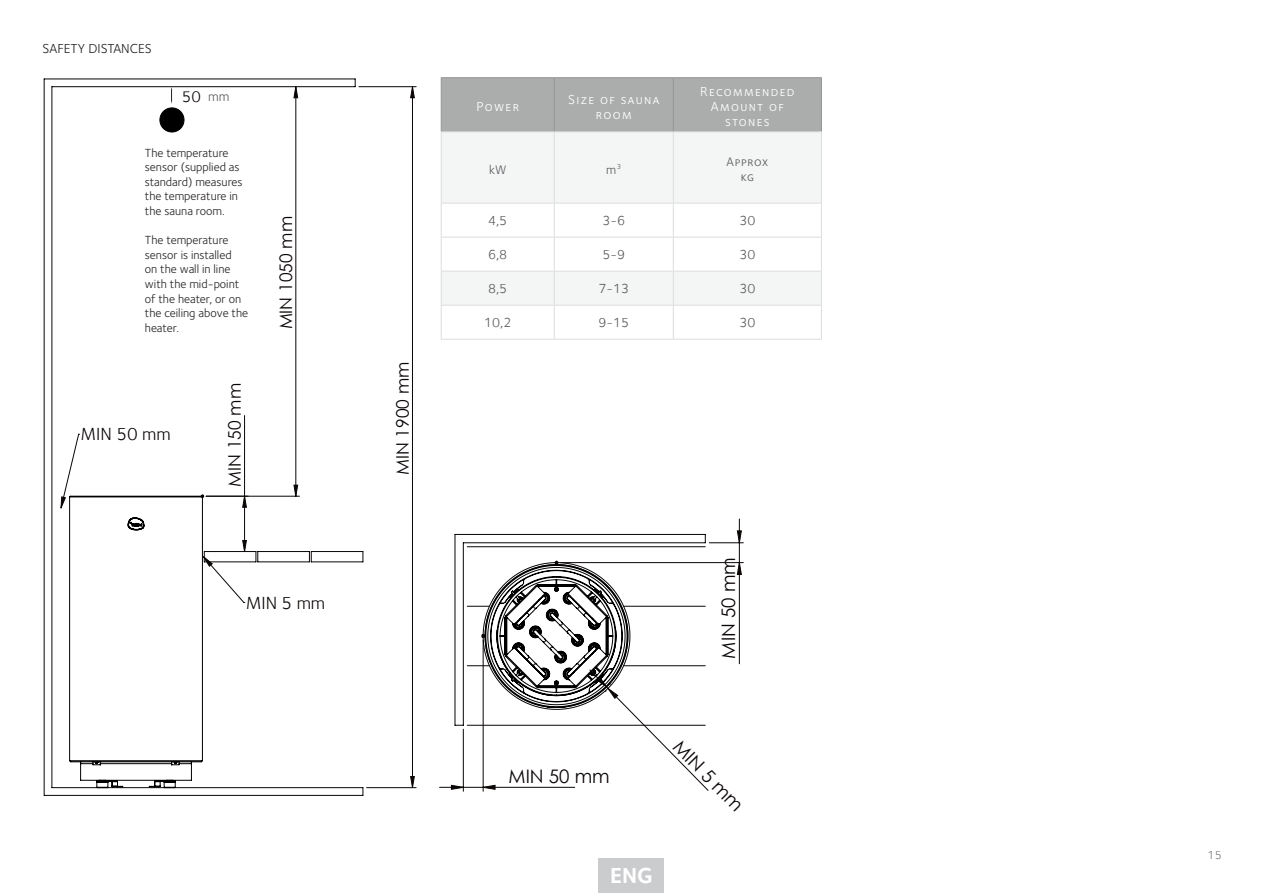
<style>
.page{position:relative;width:1263px;height:893px;background:#fff}
.page>*{position:absolute;margin:0;border:0;box-sizing:border-box;transform-origin:0 0}
.t1{font:700 22.5px "Foundry Sterling OT2";color:#fff}
.t2{font:18.6px "Century Gothic";color:#0a0605}
.t3{font:18px "Foundry Sterling";color:#0a0605}
.t4{font:17.4px "Century Gothic";color:#0a0605}
.t5{font:16.05px "Foundry Sterling";color:#0a0605}
.t6{font:13.5px/15px "Foundry Sterling OT2";letter-spacing:.1em;color:#fff;text-align:center}
.t7{font:13.5px "Foundry Sterling";color:#57585a}
.t8{font:13.5px "Foundry Sterling OT2";color:#231f20}
.t9{font:13.5px "Foundry Sterling OT2";color:#57585a}
.t10{font:12.75px/15px "Foundry Sterling OT2";letter-spacing:.045em;color:#57585a;text-align:center}
.t11{font:12.15px/14.5px "Foundry Sterling OT2";color:#231f20}
.t12{font:12px "Foundry Sterling";color:#787a7d}
</style>
<div class="page">
<div style="left:599px;top:858px;width:65px;height:35px;background:#cbccce"></div>
<hr style="left:52px;top:787px;width:311px;height:1px;background:#0a0605">
<hr style="left:52px;top:87px;width:1px;height:701px;background:#0a0605">
<hr style="left:52px;top:86px;width:303px;height:1px;background:#0a0605">
<hr style="left:44px;top:795px;width:319px;height:1px;background:#0a0605">
<hr style="left:204px;top:551px;width:52px;height:1px;background:#0a0605">
<hr style="left:204px;top:561px;width:52px;height:1px;background:#0a0605">
<hr style="left:44px;top:79px;width:1px;height:716px;background:#0a0605">
<hr style="left:44px;top:79px;width:311px;height:1px;background:#0a0605">
<hr style="left:258px;top:561px;width:51px;height:1px;background:#0a0605">
<svg style="left:256px;top:551px;width:2px;height:11px"></svg>
<hr style="left:258px;top:551px;width:51px;height:1px;background:#0a0605">
<hr style="left:311px;top:551px;width:52px;height:1px;background:#0a0605">
<svg style="left:309px;top:551px;width:3px;height:11px"></svg>
<hr style="left:311px;top:561px;width:52px;height:1px;background:#0a0605">
<hr style="left:206px;top:496px;width:93px;height:1px;background:#0a0605">
<hr style="left:367px;top:787px;width:49px;height:1px;background:#0a0605">
<hr style="left:359px;top:86px;width:57px;height:1px;background:#0a0605">
<hr style="left:244px;top:416px;width:1px;height:80px;background:#0a0605">
<svg style="left:410px;top:86px;width:5px;height:702px"></svg>
<svg style="left:60px;top:433px;width:187px;height:356px"></svg>
<div style="left:160px;top:108px;width:24px;height:24px;background:#000;border-radius:50%"></div>
<div style="left:160px;top:108px;width:24px;height:24px;border:1px solid #000;border-radius:50%"></div>
<svg style="left:171px;top:87px;width:1px;height:17px"></svg>
<svg style="left:293px;top:86px;width:5px;height:411px"></svg>
<hr style="left:455px;top:534px;width:1px;height:191px;background:#0a0605">
<hr style="left:455px;top:534px;width:250px;height:1px;background:#0a0605">
<hr style="left:463px;top:542px;width:242px;height:1px;background:#0a0605">
<hr style="left:463px;top:543px;width:1px;height:182px;background:#0a0605">
<hr style="left:467px;top:546px;width:238px;height:1px;background:#0a0605">
<hr style="left:560px;top:562px;width:183px;height:1px;background:#0a0605">
<hr style="left:709px;top:542px;width:34px;height:1px;background:#0a0605">
<hr style="left:739px;top:563px;width:1px;height:101px;background:#0a0605">
<svg style="left:736px;top:519px;width:6px;height:56px"></svg>
<svg style="left:439px;top:560px;width:270px;height:231px"></svg>
<div style="left:442px;top:78px;width:379px;height:54px;background:#abadad"></div>
<div style="left:442px;top:133px;width:379px;height:70px;background:#f4f5f5"></div>
<svg style="left:442px;top:236px;width:379px;height:103px"></svg>
<hr style="left:441px;top:77px;width:113px;height:1px;background:#939598">
<hr style="left:441px;top:78px;width:1px;height:54px;background:#939598">
<hr style="left:554px;top:77px;width:119px;height:1px;background:#939598">
<hr style="left:554px;top:78px;width:1px;height:54px;background:#939598">
<hr style="left:673px;top:77px;width:149px;height:1px;background:#939598">
<hr style="left:673px;top:78px;width:1px;height:54px;background:#939598">
<hr style="left:821px;top:78px;width:1px;height:54px;background:#939598">
<hr style="left:441px;top:132px;width:113px;height:1px;background:#dcdddf">
<hr style="left:441px;top:132px;width:1px;height:71px;background:#dcdddf">
<hr style="left:554px;top:132px;width:119px;height:1px;background:#dcdddf">
<hr style="left:554px;top:132px;width:1px;height:71px;background:#dcdddf">
<hr style="left:673px;top:132px;width:149px;height:1px;background:#dcdddf">
<hr style="left:673px;top:132px;width:1px;height:71px;background:#dcdddf">
<hr style="left:821px;top:132px;width:1px;height:71px;background:#dcdddf">
<hr style="left:441px;top:203px;width:113px;height:1px;background:#dcdddf">
<hr style="left:441px;top:203px;width:1px;height:34px;background:#dcdddf">
<hr style="left:554px;top:203px;width:119px;height:1px;background:#dcdddf">
<hr style="left:554px;top:203px;width:1px;height:34px;background:#dcdddf">
<hr style="left:673px;top:203px;width:149px;height:1px;background:#dcdddf">
<hr style="left:673px;top:203px;width:1px;height:34px;background:#dcdddf">
<hr style="left:821px;top:203px;width:1px;height:34px;background:#dcdddf">
<hr style="left:441px;top:237px;width:113px;height:1px;background:#dcdddf">
<hr style="left:441px;top:238px;width:1px;height:33px;background:#dcdddf">
<hr style="left:554px;top:237px;width:119px;height:1px;background:#dcdddf">
<hr style="left:554px;top:238px;width:1px;height:33px;background:#dcdddf">
<hr style="left:673px;top:237px;width:149px;height:1px;background:#dcdddf">
<hr style="left:673px;top:238px;width:1px;height:33px;background:#dcdddf">
<hr style="left:821px;top:238px;width:1px;height:33px;background:#dcdddf">
<hr style="left:441px;top:271px;width:113px;height:1px;background:#dcdddf">
<hr style="left:441px;top:272px;width:1px;height:33px;background:#dcdddf">
<hr style="left:554px;top:271px;width:119px;height:1px;background:#dcdddf">
<hr style="left:554px;top:272px;width:1px;height:33px;background:#dcdddf">
<hr style="left:673px;top:271px;width:149px;height:1px;background:#dcdddf">
<hr style="left:673px;top:272px;width:1px;height:33px;background:#dcdddf">
<hr style="left:821px;top:272px;width:1px;height:33px;background:#dcdddf">
<hr style="left:441px;top:305px;width:113px;height:1px;background:#dcdddf">
<hr style="left:441px;top:306px;width:1px;height:33px;background:#dcdddf">
<hr style="left:554px;top:305px;width:119px;height:1px;background:#dcdddf">
<hr style="left:554px;top:306px;width:1px;height:33px;background:#dcdddf">
<hr style="left:673px;top:305px;width:149px;height:1px;background:#dcdddf">
<hr style="left:673px;top:306px;width:1px;height:33px;background:#dcdddf">
<hr style="left:821px;top:306px;width:1px;height:33px;background:#dcdddf">
<hr style="left:441px;top:339px;width:113px;height:1px;background:#dcdddf">
<hr style="left:554px;top:339px;width:119px;height:1px;background:#dcdddf">
<hr style="left:673px;top:339px;width:149px;height:1px;background:#dcdddf">
<p class="t8" style="left:43px;top:39px;width:111px">SAFETY DISTANCES</p>
<h3 class="t5" style="left:150px;top:88px;width:82px">MIN 50 mm</h3>
<p class="t9" style="left:208px;top:87px;width:23px">mm</p>
<p class="t11" style="left:145px;top:145px;width:99px">The temperature sensor (supplied as standard) measures the temperature in the sauna room.</p>
<p class="t11" style="left:145px;top:232px;width:105px">The temperature sensor is installed<br>on the wall in line with the mid-point of the heater, or on the ceiling above the heater.</p>
<h3 class="t3" style="left:80px;top:424px;width:92px">MIN 50 mm</h3>
<h3 class="t4" style="left:222px;top:487px;width:105px;rotate:-90deg">MIN 150 mm</h3>
<h3 class="t4" style="left:274px;top:329px;width:115px;rotate:-90deg">MIN 1050 mm</h3>
<h3 class="t3" style="left:246px;top:592px;width:81px">MIN 5 mm</h3>
<h3 class="t4" style="left:390px;top:475px;width:115px;rotate:-90deg">MIN 1900 mm</h3>
<p class="t6" style="left:476px;top:98px;width:44px">Power</p>
<p class="t6" style="left:568px;top:91px;width:93px">Size of sauna room</p>
<p class="t6" style="left:700px;top:83px;width:96px">Recommended<br>Amount of stones</p>
<p class="t10" style="left:489px;top:161px;width:19px">kW</p>
<p class="t10" style="left:606px;top:161px;width:17px">m<sup>3</sup></p>
<p class="t10" style="left:727px;top:154px;width:43px">Approx kg</p>
<p class="t7" style="left:488px;top:213px;width:21px">4,5</p>
<p class="t7" style="left:602px;top:213px;width:24px">3-6</p>
<p class="t7" style="left:739px;top:213px;width:18px">30</p>
<p class="t7" style="left:488px;top:247px;width:21px">6,8</p>
<p class="t7" style="left:602px;top:247px;width:24px">5-9</p>
<p class="t7" style="left:739px;top:247px;width:18px">30</p>
<p class="t7" style="left:488px;top:281px;width:21px">8,5</p>
<p class="t7" style="left:598px;top:281px;width:32px">7-13</p>
<p class="t7" style="left:739px;top:281px;width:18px">30</p>
<p class="t7" style="left:484px;top:315px;width:29px">10,2</p>
<p class="t7" style="left:598px;top:315px;width:32px">9-15</p>
<p class="t7" style="left:739px;top:315px;width:18px">30</p>
<h2 class="t2" style="left:716px;top:659px;width:103px;rotate:-90deg">MIN 50 mm</h2>
<h2 class="t2" style="left:509px;top:763px;width:103px">MIN 50 mm</h2>
<h2 class="t2" style="left:686px;top:734px;width:92px;rotate:46deg">MIN 5 mm</h2>
<h1 class="t1" style="left:610px;top:858px;width:44px">ENG</h1>
<p class="t12" style="left:1208px;top:848px;width:16px">15</p>
</div>
